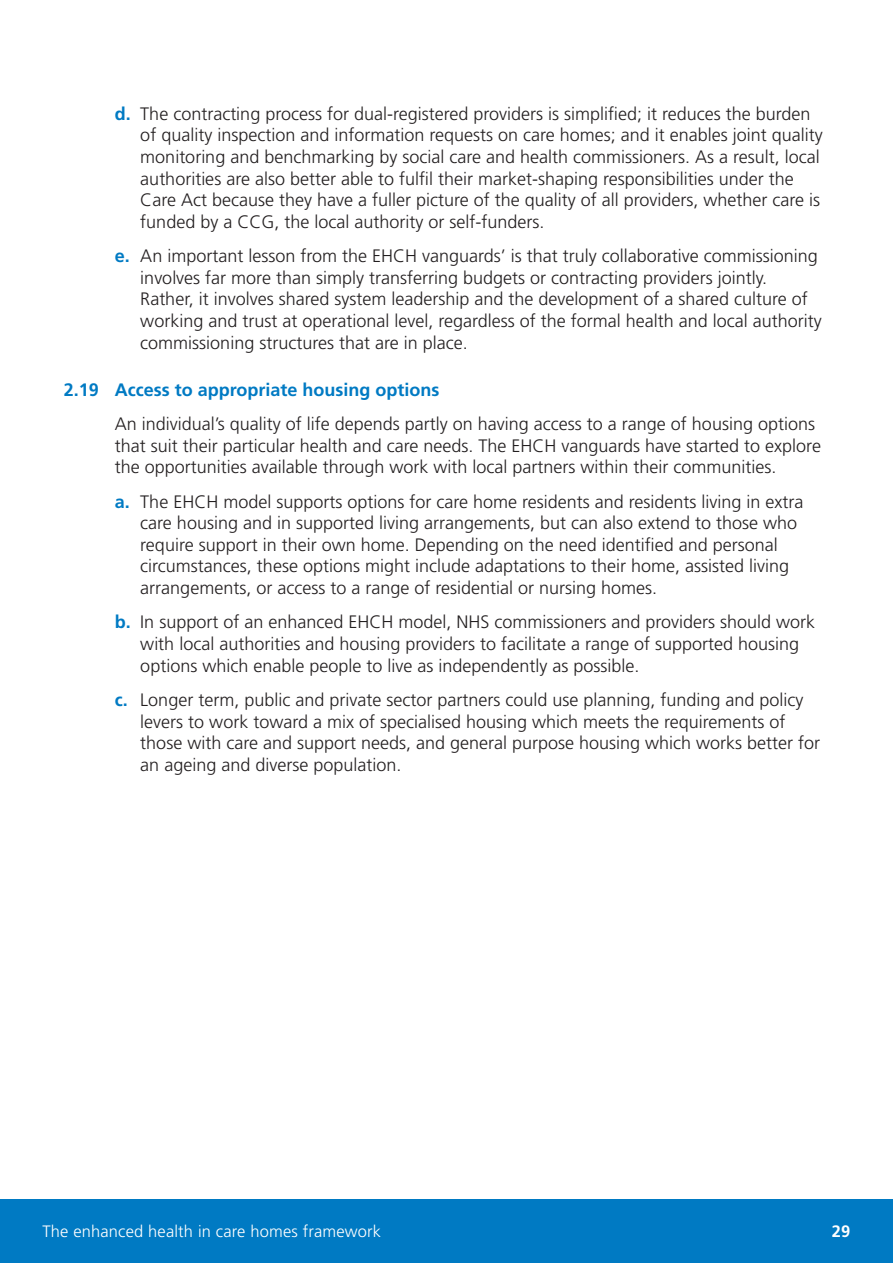
<style>
.page{position:relative;width:893px;height:1263px;background:#fff}
.page>*{position:absolute;margin:0;border:0;box-sizing:border-box;transform-origin:0 0}
.t1{font:300 18px/21.6px "Frutiger";color:#231f20}
.t2{font:700 18px "Frutiger";color:#007ac3}
.t3{font:300 16.5px "Frutiger";letter-spacing:.01em;color:#fff}
.t4{font:700 16.5px "Frutiger";color:#fff}
.s1{font-weight:700;color:#007ac3}
</style>
<div class="page">
<div style="left:0;top:1199px;width:893px;height:64px;background:#007ac3"></div>
<p class="t1" style="left:140px;top:103px;width:684px;text-indent:-26px"><span class="s1">d.</span> The contracting process for dual-registered providers is simplified; it reduces the burden of quality inspection and information requests on care homes; and it enables joint quality monitoring and benchmarking by social care and health commissioners. As a result, local authorities are also better able to fulfil their market-shaping responsibilities under the Care Act because they have a fuller picture of the quality of all providers, whether care is funded by a CCG, the local authority or self-funders.</p>
<p class="t1" style="left:140px;top:245px;width:683px;text-indent:-26px"><span class="s1">e.</span> An important lesson from the EHCH vanguards’ is that truly collaborative commissioning involves far more than simply transferring budgets or contracting providers jointly.<br>Rather, it involves shared system leadership and the development of a shared culture of working and trust at operational level, regardless of the formal health and local authority commissioning structures that are in place.</p>
<p class="t2" style="left:64px;top:379px;width:377px">2.19 Access to appropriate housing options</p>
<p class="t1" style="left:115px;top:413px;width:708px">An individual’s quality of life depends partly on having access to a range of housing options that suit their particular health and care needs. The EHCH vanguards have started to explore the opportunities available through work with local partners within their communities.</p>
<p class="t1" style="left:140px;top:491px;width:665px;text-indent:-26px"><span class="s1">a.</span> The EHCH model supports options for care home residents and residents living in extra care housing and in supported living arrangements, but can also extend to those who require support in their own home. Depending on the need identified and personal circumstances, these options might include adaptations to their home, assisted living arrangements, or access to a range of residential or nursing homes.</p>
<p class="t1" style="left:140px;top:612px;width:676px;text-indent:-26px"><span class="s1">b.</span> In support of an enhanced EHCH model, NHS commissioners and providers should work with local authorities and housing providers to facilitate a range of supported housing options which enable people to live as independently as possible.</p>
<p class="t1" style="left:140px;top:689px;width:681px;text-indent:-26px"><span class="s1">c.</span> Longer term, public and private sector partners could use planning, funding and policy levers to work toward a mix of specialised housing which meets the requirements of those with care and support needs, and general purpose housing which works better for an ageing and diverse population.</p>
<p class="t3" style="left:43px;top:1222px;width:340px">The enhanced health in care homes framework</p>
<p class="t4" style="left:832px;top:1222px;width:20px">29</p>
</div>
